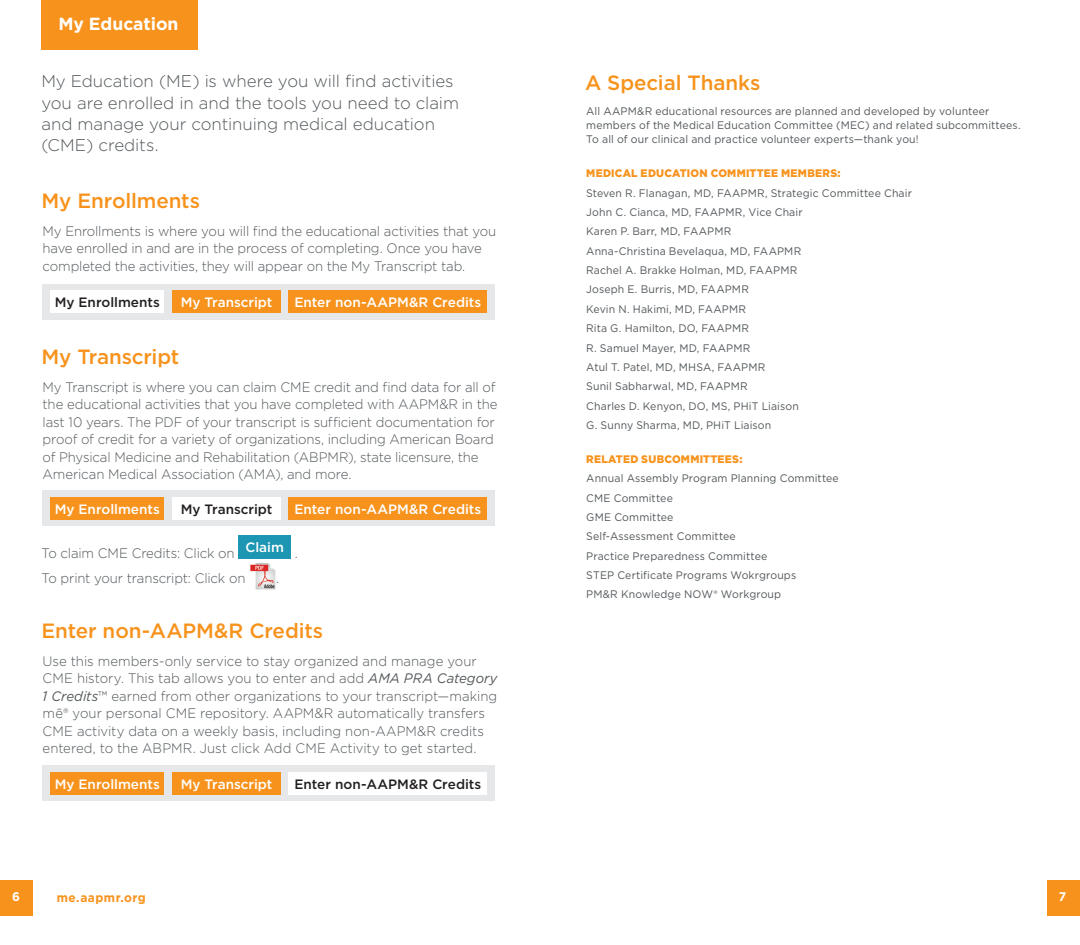
<style>
.page{position:relative;width:1080px;height:945px;background:#fff}
.page>*{position:absolute;margin:0;border:0;box-sizing:border-box;transform-origin:0 0}
.heads{font:500 20.62px "Gotham";letter-spacing:-.01em;color:#f7931d}
.intro_graph{font:500 20.62px "Gotham";letter-spacing:-.005em;color:#f7931d}
.t1{font:700 17.5px "Gotham";color:#fff}
.intro_graph-2{font:300 16.88px/21.2px "Gotham";letter-spacing:-.005em;color:#52575a}
.body_copy_11pt{font:300 13.75px/17.5px "Gotham";letter-spacing:-.01em;color:#52575a;scale:.96 1}
.heads-2{font:300 13.75px "Gotham";letter-spacing:-.015em;color:#52575a;scale:.96 1}
.intro_graph-3{font:500 13.5px "Gotham";color:#fff}
.intro_graph-4{font:500 13.5px "Gotham";color:#231f20}
.t2{font:700 12.5px "Gotham";letter-spacing:.04em;color:#f7931d;scale:.95 1}
.t3{font:700 12.5px "Gotham";color:#fff;scale:.95 1}
.body_copy{font:11px/14.4px "Gotham";letter-spacing:.015em;color:#52575a;scale:.96 1}
.body_copy-2{font:900 11px "Gotham";letter-spacing:.025em;color:#f7931d;scale:.96 1}
.s1{font-weight:400;font-style:italic}
</style>
<div class="page">
<div style="left:0;top:880px;width:32px;height:35px;background:#f7931d"></div>
<div style="left:1048px;top:880px;width:32px;height:35px;background:#f7931d"></div>
<div style="left:41px;top:0;width:157px;height:50px;background:#f7931d"></div>
<div style="left:43px;top:284px;width:452px;height:35px;background:#e6e7e9"></div>
<div style="left:50px;top:291px;width:114px;height:22px;background:#fff"></div>
<div style="left:172px;top:291px;width:109px;height:22px;background:#f7931d"></div>
<div style="left:289px;top:291px;width:198px;height:22px;background:#f7931d"></div>
<div style="left:43px;top:491px;width:452px;height:35px;background:#e6e7e9"></div>
<div style="left:50px;top:497px;width:114px;height:22px;background:#f7931d"></div>
<div style="left:172px;top:497px;width:109px;height:22px;background:#fff"></div>
<div style="left:289px;top:497px;width:198px;height:22px;background:#f7931d"></div>
<div style="left:238px;top:535px;width:53px;height:23px;background:#1c96b2"></div>
<img style="left:250px;top:563px;width:26px;height:26px">
<div style="left:43px;top:766px;width:452px;height:35px;background:#e6e7e9"></div>
<div style="left:50px;top:772px;width:114px;height:22px;background:#f7931d"></div>
<div style="left:172px;top:772px;width:109px;height:22px;background:#f7931d"></div>
<div style="left:289px;top:772px;width:198px;height:22px;background:#fff"></div>
<p class="t1" style="left:58px;top:13px;width:122px">My Education</p>
<p class="intro_graph-2" style="left:41px;top:70px;width:419px">My Education (ME) is where you will find activities you are enrolled in and the tools you need to claim and manage your continuing medical education (CME) credits.</p>
<p class="intro_graph" style="left:585px;top:70px;width:177px">A Special Thanks</p>
<p class="body_copy" style="left:586px;top:103px;width:454px">All AAPM&amp;R educational resources are planned and developed by volunteer members of the Medical Education Committee (MEC) and related subcommittees.<br>To all of our clinical and practice volunteer experts—thank you!</p>
<p class="body_copy-2" style="left:586px;top:166px;width:266px">MEDICAL EDUCATION COMMITTEE MEMBERS:</p>
<p class="body_copy" style="left:586px;top:185px;width:341px">Steven R. Flanagan, MD, FAAPMR, Strategic Committee Chair</p>
<p class="body_copy" style="left:586px;top:205px;width:227px">John C. Cianca, MD, FAAPMR, Vice Chair</p>
<p class="body_copy" style="left:586px;top:224px;width:153px">Karen P. Barr, MD, FAAPMR</p>
<p class="body_copy" style="left:586px;top:243px;width:226px">Anna-Christina Bevelaqua, MD, FAAPMR</p>
<p class="body_copy" style="left:586px;top:263px;width:221px">Rachel A. Brakke Holman, MD, FAAPMR</p>
<p class="body_copy" style="left:586px;top:282px;width:171px">Joseph E. Burris, MD, FAAPMR</p>
<p class="body_copy" style="left:586px;top:301px;width:168px">Kevin N. Hakimi, MD, FAAPMR</p>
<p class="body_copy" style="left:586px;top:321px;width:171px">Rita G. Hamilton, DO, FAAPMR</p>
<p class="body_copy" style="left:586px;top:340px;width:173px">R. Samuel Mayer, MD, FAAPMR</p>
<p class="body_copy" style="left:586px;top:360px;width:188px">Atul T. Patel, MD, MHSA, FAAPMR</p>
<p class="body_copy" style="left:586px;top:379px;width:170px">Sunil Sabharwal, MD, FAAPMR</p>
<p class="body_copy" style="left:586px;top:398px;width:223px">Charles D. Kenyon, DO, MS, PHiT Liaison</p>
<p class="body_copy" style="left:586px;top:418px;width:194px">G. Sunny Sharma, MD, PHiT Liaison</p>
<p class="body_copy-2" style="left:586px;top:451px;width:164px">RELATED SUBCOMMITTEES:</p>
<p class="body_copy" style="left:586px;top:471px;width:265px">Annual Assembly Program Planning Committee</p>
<p class="body_copy" style="left:586px;top:490px;width:92px">CME Committee</p>
<p class="body_copy" style="left:586px;top:510px;width:92px">GME Committee</p>
<p class="body_copy" style="left:586px;top:529px;width:157px">Self-Assessment Committee</p>
<p class="body_copy" style="left:586px;top:548px;width:190px">Practice Preparedness Committee</p>
<p class="body_copy" style="left:586px;top:568px;width:220px">STEP Certificate Programs Wokrgroups</p>
<p class="body_copy" style="left:586px;top:587px;width:205px">PM&amp;R Knowledge NOW® Workgroup</p>
<p class="intro_graph" style="left:41px;top:187px;width:160px">My Enrollments</p>
<p class="body_copy_11pt" style="left:43px;top:222px;width:474px">My Enrollments is where you will find the educational activities that you have enrolled in and are in the process of completing. Once you have completed the activities, they will appear on the My Transcript tab.</p>
<p class="intro_graph-4" style="left:55px;top:294px;width:107px">My Enrollments</p>
<p class="intro_graph-3" style="left:181px;top:294px;width:93px">My Transcript</p>
<p class="intro_graph-3" style="left:294px;top:294px;width:188px">Enter non-AAPM&amp;R Credits</p>
<p class="heads" style="left:41px;top:344px;width:139px">My Transcript</p>
<p class="body_copy_11pt" style="left:43px;top:378px;width:475px">My Transcript is where you can claim CME credit and find data for all of the educational activities that you have completed with AAPM&amp;R in the last 10 years. The PDF of your transcript is sufficient documentation for proof of credit for a variety of organizations, including American Board of Physical Medicine and Rehabilitation (ABPMR), state licensure, the American Medical Association (AMA), and more.</p>
<p class="intro_graph-3" style="left:55px;top:500px;width:107px">My Enrollments</p>
<p class="intro_graph-4" style="left:181px;top:500px;width:93px">My Transcript</p>
<p class="intro_graph-3" style="left:294px;top:500px;width:188px">Enter non-AAPM&amp;R Credits</p>
<p class="heads-2" style="left:41px;top:545px;width:203px">To claim CME Credits: Click on</p>
<p class="intro_graph-3" style="left:246px;top:538px;width:40px">Claim</p>
<p class="heads-2" style="left:295px;top:545px;width:5px">.</p>
<p class="heads-2" style="left:41px;top:570px;width:214px">To print your transcript: Click on</p>
<p class="heads-2" style="left:276px;top:570px;width:5px">.</p>
<p class="heads" style="left:41px;top:617px;width:283px">Enter non-AAPM&amp;R Credits</p>
<p class="body_copy_11pt" style="left:43px;top:652px;width:475px">Use this members-only service to stay organized and manage your CME history. This tab allows you to enter and add <span class="s1">AMA PRA Category 1 Credits</span>™ earned from other organizations to your transcript—making mē® your personal CME repository. AAPM&amp;R automatically transfers CME activity data on a weekly basis, including non-AAPM&amp;R credits entered, to the ABPMR. Just click Add CME Activity to get started.</p>
<p class="intro_graph-3" style="left:55px;top:775px;width:107px">My Enrollments</p>
<p class="intro_graph-3" style="left:181px;top:775px;width:93px">My Transcript</p>
<p class="intro_graph-4" style="left:294px;top:775px;width:188px">Enter non-AAPM&amp;R Credits</p>
<p class="t3" style="left:12px;top:889px;width:10px">6</p>
<p class="t3" style="left:1059px;top:889px;width:9px">7</p>
<p class="t2" style="left:57px;top:889px;width:95px">me.aapmr.org</p>
</div>
